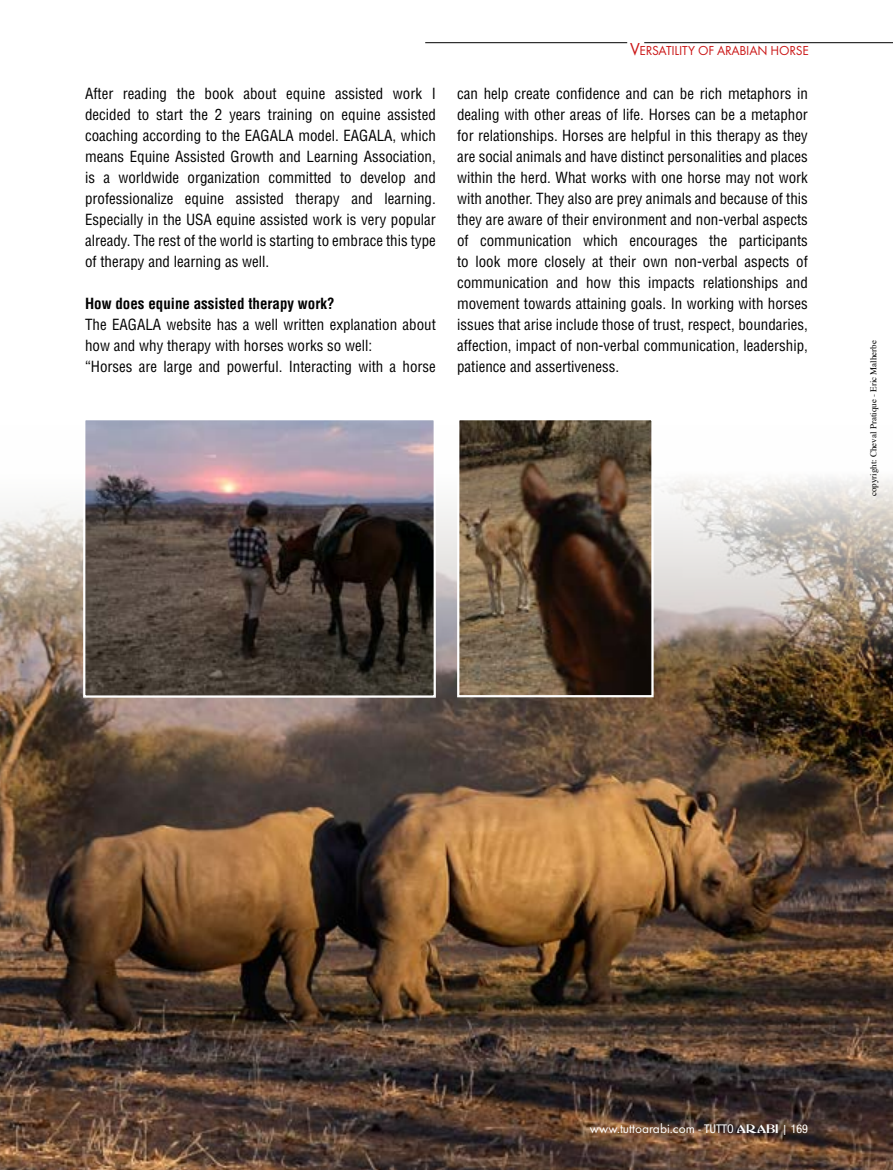
<style>
.page{position:relative;width:893px;height:1170px;background:#fff}
.page>*{position:absolute;margin:0;border:0;box-sizing:border-box;transform-origin:0 0}
.t1{font:condensed 15px/21px "Helvetica CE";color:#000;text-align:justify}
.t2{font:700 condensed 15px "Helvetica";color:#000}
.t3{font:13.5px "Futura T";color:#fff}
.t4{font:13.5px "Futura T";letter-spacing:-.015em;color:#cb1717}
.t5{font:9px "Times";color:#000}
.s1{font-size:18px}
.s2{font-family:"Helvetica Neue";font-stretch:condensed;font-size:12px}
.s3{font-family:"Abbess";font-size:12px}
.s4{font-size:12px}
</style>
<div class="page">
<img style="left:0;top:478px;width:893px;height:691px">
<hr style="left:644px;top:42px;width:249px;height:1px;background:#000">
<hr style="left:425px;top:42px;width:202px;height:1px;background:#000">
<img style="left:86px;top:421px;width:347px;height:273px">
<div style="left:83px;top:418px;width:353px;height:279px;border:2px solid #fff"></div>
<img style="left:460px;top:421px;width:191px;height:273px">
<div style="left:457px;top:418px;width:197px;height:279px;border:2px solid #fff"></div>
<p class="t1" style="left:85px;top:83px;width:352px">After reading the book about equine assisted work I decided to start the 2 years training on equine assisted coaching according to the EAGALA model. EAGALA, which means Equine Assisted Growth and Learning Association, is a worldwide organization committed to develop and professionalize equine assisted therapy and learning.<br>Especially in the USA equine assisted work is very popular already. The rest of the world is starting to embrace this type of therapy and learning as well.</p>
<p class="t2" style="left:85px;top:294px;width:251px">How does equine assisted therapy work?</p>
<p class="t1" style="left:85px;top:314px;width:352px;text-align:left">The EAGALA website has a well written explanation about how and why therapy with horses works so well:<br>“Horses are large and powerful. Interacting with a horse</p>
<p class="t4" style="left:630px;top:43px;width:180px"><span class="s1">V</span>ERSATILITY OF ARABIAN HORSE</p>
<p class="t1" style="left:457px;top:83px;width:352px">can help create confidence and can be rich metaphors in dealing with other areas of life. Horses can be a metaphor for relationships. Horses are helpful in this therapy as they are social animals and have distinct personalities and places within the herd. What works with one horse may not work with another. They also are prey animals and because of this they are aware of their environment and non-verbal aspects of communication which encourages the participants to look more closely at their own non-verbal aspects of communication and how this impacts relationships and movement towards attaining goals. In working with horses issues that arise include those of trust, respect, boundaries, affection, impact of non-verbal communication, leadership, patience and assertiveness.</p>
<p class="t5" style="left:865px;top:496px;width:158px;rotate:-90deg">copyright: Cheval Pratique - Eric Malherbe</p>
<p class="t3" style="left:590px;top:1120px;width:219px">www.tuttoarabi.com - <span class="s2">TUTTO</span> <span class="s3">ARABI</span> <span class="s4">|</span> <span class="s2">169</span></p>
</div>
